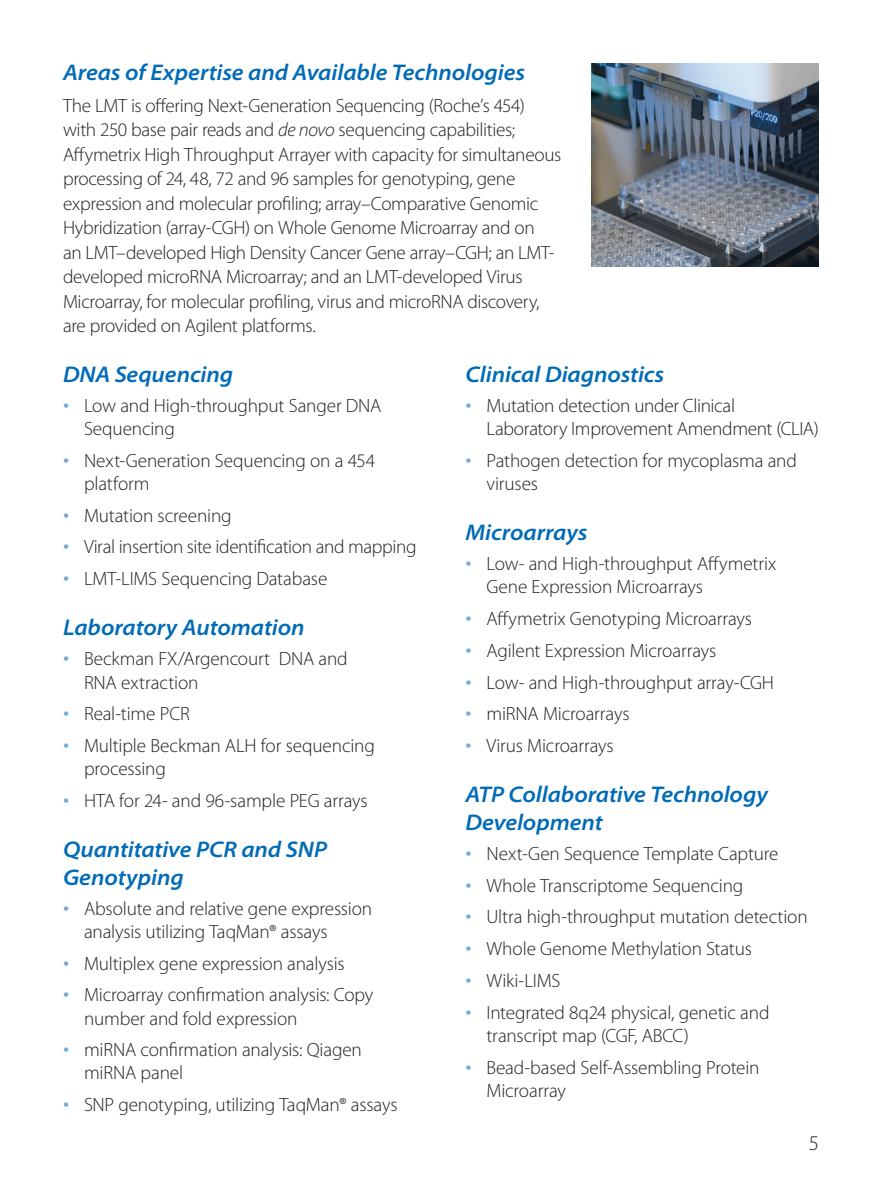
<style>
.page{position:relative;width:882px;height:1197px;background:#fff}
.page>*{position:absolute;margin:0;border:0;box-sizing:border-box;transform-origin:0 0}
._2_02_-_Subhead{font:italic 600 semi-expanded 22.75px/27.3px "Myriad Pro";letter-spacing:-.005em;color:#006bb6}
._3_01_-_Body_text{font:300 21px "Myriad Pro";color:#231f20}
._3_02_-_Bullet_text{font:300 19.25px/23.1px "Myriad Pro";letter-spacing:-.01em;color:#231f20}
.s1{font-style:italic}
.s2{font-size:24.5px;color:#72aad6}
</style>
<div class="page">
<img style="left:591px;top:63px;width:228px;height:204px">
<p class="_2_02_-_Subhead" style="left:63px;top:59px;width:464px">Areas of Expertise and Available Technologies</p>
<p class="_3_02_-_Bullet_text" style="left:63px;top:93px;width:500px;line-height:24.5px">The LMT is offering Next-Generation Sequencing (Roche’s 454) with 250 base pair reads and <span class="s1">de novo</span> sequencing capabilities; Affymetrix High Throughput Arrayer with capacity for simultaneous processing of 24, 48, 72 and 96 samples for genotyping, gene expression and molecular profiling; array–Comparative Genomic Hybridization (array-CGH) on Whole Genome Microarray and on<br>an LMT–developed High Density Cancer Gene array–CGH; an LMT&shy;developed microRNA Microarray; and an LMT-developed Virus Microarray, for molecular profiling, virus and microRNA discovery, are provided on Agilent platforms.</p>
<p class="_2_02_-_Subhead" style="left:63px;top:361px;width:172px">DNA Sequencing</p>
<p class="_3_02_-_Bullet_text" style="left:84px;top:394px;width:299px;text-indent:-21px"><span class="s2">•</span> Low and High-throughput Sanger DNA<br>Sequencing</p>
<p class="_3_02_-_Bullet_text" style="left:84px;top:449px;width:293px;text-indent:-21px"><span class="s2">•</span> Next-Generation Sequencing on a 454 platform</p>
<p class="_3_02_-_Bullet_text" style="left:63px;top:504px;width:170px"><span class="s2">•</span> Mutation screening</p>
<p class="_3_02_-_Bullet_text" style="left:63px;top:536px;width:355px"><span class="s2">•</span> Viral insertion site identification and mapping</p>
<p class="_3_02_-_Bullet_text" style="left:63px;top:568px;width:266px"><span class="s2">•</span> LMT-LIMS Sequencing Database</p>
<p class="_2_02_-_Subhead" style="left:63px;top:615px;width:243px">Laboratory Automation</p>
<p class="_3_02_-_Bullet_text" style="left:84px;top:648px;width:265px;text-indent:-21px"><span class="s2">•</span> Beckman FX/Argencourt DNA and<br>RNA extraction</p>
<p class="_3_02_-_Bullet_text" style="left:63px;top:703px;width:128px"><span class="s2">•</span> Real-time PCR</p>
<p class="_3_02_-_Bullet_text" style="left:84px;top:735px;width:292px;text-indent:-21px"><span class="s2">•</span> Multiple Beckman ALH for sequencing processing</p>
<p class="_3_02_-_Bullet_text" style="left:63px;top:790px;width:306px"><span class="s2">•</span> HTA for 24- and 96-sample PEG arrays</p>
<p class="_2_02_-_Subhead" style="left:63px;top:836px;width:266px">Quantitative PCR and SNP<br>Genotyping</p>
<p class="_3_02_-_Bullet_text" style="left:84px;top:897px;width:290px;text-indent:-21px"><span class="s2">•</span> Absolute and relative gene expression analysis utilizing TaqMan® assays</p>
<p class="_3_02_-_Bullet_text" style="left:63px;top:952px;width:283px"><span class="s2">•</span> Multiplex gene expression analysis</p>
<p class="_3_02_-_Bullet_text" style="left:84px;top:984px;width:291px;text-indent:-21px"><span class="s2">•</span> Microarray confirmation analysis: Copy number and fold expression</p>
<p class="_3_02_-_Bullet_text" style="left:84px;top:1038px;width:279px;text-indent:-21px"><span class="s2">•</span> miRNA confirmation analysis: Qiagen miRNA panel</p>
<p class="_3_02_-_Bullet_text" style="left:63px;top:1093px;width:336px"><span class="s2">•</span> SNP genotyping, utilizing TaqMan® assays</p>
<p class="_2_02_-_Subhead" style="left:466px;top:361px;width:200px">Clinical Diagnostics</p>
<p class="_3_02_-_Bullet_text" style="left:486px;top:394px;width:334px;text-indent:-21px"><span class="s2">•</span> Mutation detection under Clinical<br>Laboratory Improvement Amendment (CLIA)</p>
<p class="_3_02_-_Bullet_text" style="left:486px;top:449px;width:312px;text-indent:-21px"><span class="s2">•</span> Pathogen detection for mycoplasma and viruses</p>
<p class="_2_02_-_Subhead" style="left:466px;top:519px;width:123px">Microarrays</p>
<p class="_3_02_-_Bullet_text" style="left:486px;top:552px;width:291px;text-indent:-21px"><span class="s2">•</span> Low- and High-throughput Affymetrix<br>Gene Expression Microarrays</p>
<p class="_3_02_-_Bullet_text" style="left:466px;top:607px;width:288px"><span class="s2">•</span> Affymetrix Genotyping Microarrays</p>
<p class="_3_02_-_Bullet_text" style="left:466px;top:639px;width:252px"><span class="s2">•</span> Agilent Expression Microarrays</p>
<p class="_3_02_-_Bullet_text" style="left:466px;top:671px;width:310px"><span class="s2">•</span> Low- and High-throughput array-CGH</p>
<p class="_3_02_-_Bullet_text" style="left:466px;top:703px;width:166px"><span class="s2">•</span> miRNA Microarrays</p>
<p class="_3_02_-_Bullet_text" style="left:466px;top:735px;width:150px"><span class="s2">•</span> Virus Microarrays</p>
<p class="_2_02_-_Subhead" style="left:466px;top:781px;width:304px">ATP Collaborative Technology<br>Development</p>
<p class="_3_02_-_Bullet_text" style="left:466px;top:842px;width:315px"><span class="s2">•</span> Next-Gen Sequence Template Capture</p>
<p class="_3_02_-_Bullet_text" style="left:466px;top:874px;width:279px"><span class="s2">•</span> Whole Transcriptome Sequencing</p>
<p class="_3_02_-_Bullet_text" style="left:466px;top:906px;width:344px"><span class="s2">•</span> Ultra high-throughput mutation detection</p>
<p class="_3_02_-_Bullet_text" style="left:466px;top:938px;width:288px"><span class="s2">•</span> Whole Genome Methylation Status</p>
<p class="_3_02_-_Bullet_text" style="left:466px;top:970px;width:96px"><span class="s2">•</span> Wiki-LIMS</p>
<p class="_3_02_-_Bullet_text" style="left:486px;top:1001px;width:285px;text-indent:-21px"><span class="s2">•</span> Integrated 8q24 physical, genetic and transcript map (CGF, ABCC)</p>
<p class="_3_02_-_Bullet_text" style="left:486px;top:1056px;width:274px;text-indent:-21px"><span class="s2">•</span> Bead-based Self-Assembling Protein<br>Microarray</p>
<p class="_3_01_-_Body_text" style="left:809px;top:1131px;width:12px">5</p>
</div>
